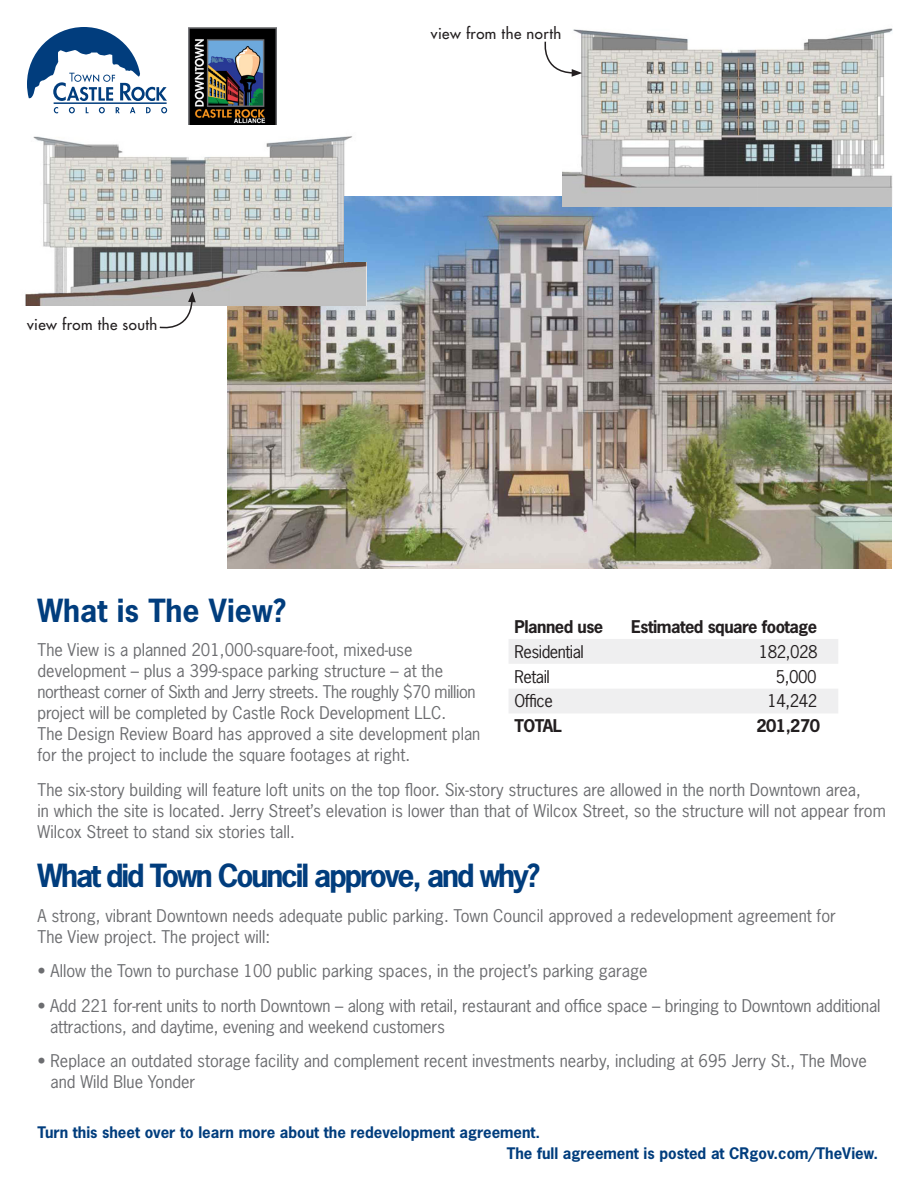
<style>
.page{position:relative;width:918px;height:1188px;background:#fff}
.page>*{position:absolute;margin:0;border:0;box-sizing:border-box;transform-origin:0 0}
.Body_copy{font:700 30px "News Gothic Std";letter-spacing:-.07em;color:#013d7d}
.Body_copy-2{font:700 30px "News Gothic Std";color:#013d7d}
.Body_copy-3{font:16.5px/21px "News Gothic Std";color:#6c6d70}
.t1{font:700 16.5px "News Gothic Std";letter-spacing:-.03em;color:#231f20}
.t2{font:16.5px "News Gothic Std";letter-spacing:-.03em;color:#231f20}
.Body_copy-4{font:700 15px/21px "News Gothic Std";color:#013d7d}
.t3{font:500 15px "Futura Std";letter-spacing:.03em;color:#231f20}
</style>
<div class="page">
<img style="left:227px;top:197px;width:665px;height:371px">
<svg style="left:54px;top:107px;width:4px;height:6px"></svg>
<svg style="left:69px;top:107px;width:6px;height:6px"></svg>
<svg style="left:99px;top:107px;width:6px;height:6px"></svg>
<svg style="left:116px;top:107px;width:4px;height:6px"></svg>
<svg style="left:130px;top:107px;width:5px;height:6px"></svg>
<svg style="left:146px;top:107px;width:5px;height:6px"></svg>
<svg style="left:161px;top:107px;width:6px;height:6px"></svg>
<svg style="left:27px;top:27px;width:140px;height:74px"></svg>
<hr style="left:54px;top:102px;width:113px;height:2px;background:#013d7d">
<img style="left:188px;top:27px;width:88px;height:97px">
<svg style="left:509px;top:639px;width:329px;height:74px"></svg>
<img style="left:563px;top:28px;width:329px;height:179px">
<svg style="left:544px;top:40px;width:38px;height:37px"></svg>
<img style="left:25px;top:136px;width:341px;height:170px">
<img style="left:344px;top:197px;width:53px;height:47px">
<img style="left:345px;top:244px;width:21px;height:18px">
<svg style="left:158px;top:292px;width:38px;height:37px"></svg>
<p class="t3" style="left:27px;top:315px;width:132px">view from the south</p>
<p class="t3" style="left:431px;top:24px;width:132px">view from the north</p>
<p class="Body_copy-2" style="left:38px;top:591px;width:250px">What is The View?</p>
<p class="Body_copy-3" style="left:38px;top:640px;width:444px">The View is a planned 201,000-square-foot, mixed-use development – plus a 399-space parking structure – at the northeast corner of Sixth and Jerry streets. The roughly $70 million project will be completed by Castle Rock Development LLC.<br>The Design Review Board has approved a site development plan for the project to include the square footages at right.</p>
<p class="Body_copy-3" style="left:38px;top:779px;width:850px">The six-story building will feature loft units on the top floor. Six-story structures are allowed in the north Downtown area,<br>in which the site is located. Jerry Street’s elevation is lower than that of Wilcox Street, so the structure will not appear from<br>Wilcox Street to stand six stories tall.</p>
<p class="Body_copy" style="left:38px;top:856px;width:504px">What did Town Council approve, and why?</p>
<p class="Body_copy-3" style="left:38px;top:905px;width:800px">A strong, vibrant Downtown needs adequate public parking. Town Council approved a redevelopment agreement for<br>The View project. The project will:</p>
<p class="Body_copy-3" style="left:38px;top:961px;width:612px">• Allow the Town to purchase 100 public parking spaces, in the project’s parking garage</p>
<p class="Body_copy-3" style="left:50px;top:995px;width:832px;text-indent:-13px">• Add 221 for-rent units to north Downtown – along with retail, restaurant and office space – bringing to Downtown additional attractions, and daytime, evening and weekend customers</p>
<p class="Body_copy-3" style="left:51px;top:1051px;width:818px;text-indent:-13px">• Replace an outdated storage facility and complement recent investments nearby, including at 695 Jerry St., The Move and Wild Blue Yonder</p>
<p class="Body_copy-4" style="left:507px;top:1122px;width:373px;text-indent:-469px">Turn this sheet over to learn more about the redevelopment agreement.<br>The full agreement is posted at CRgov.com/TheView.</p>
<p class="t1" style="left:515px;top:616px;width:90px">Planned use</p>
<p class="t1" style="left:631px;top:616px;width:188px">Estimated square footage</p>
<p class="t2" style="left:515px;top:641px;width:71px">Residential</p>
<p class="t2" style="left:759px;top:641px;width:60px">182,028</p>
<p class="t2" style="left:515px;top:666px;width:37px">Retail</p>
<p class="t2" style="left:776px;top:666px;width:42px">5,000</p>
<p class="t2" style="left:515px;top:691px;width:40px">Office</p>
<p class="t2" style="left:767px;top:691px;width:51px">14,242</p>
<p class="t1" style="left:515px;top:715px;width:49px">TOTAL</p>
<p class="t1" style="left:756px;top:715px;width:65px">201,270</p>
</div>
